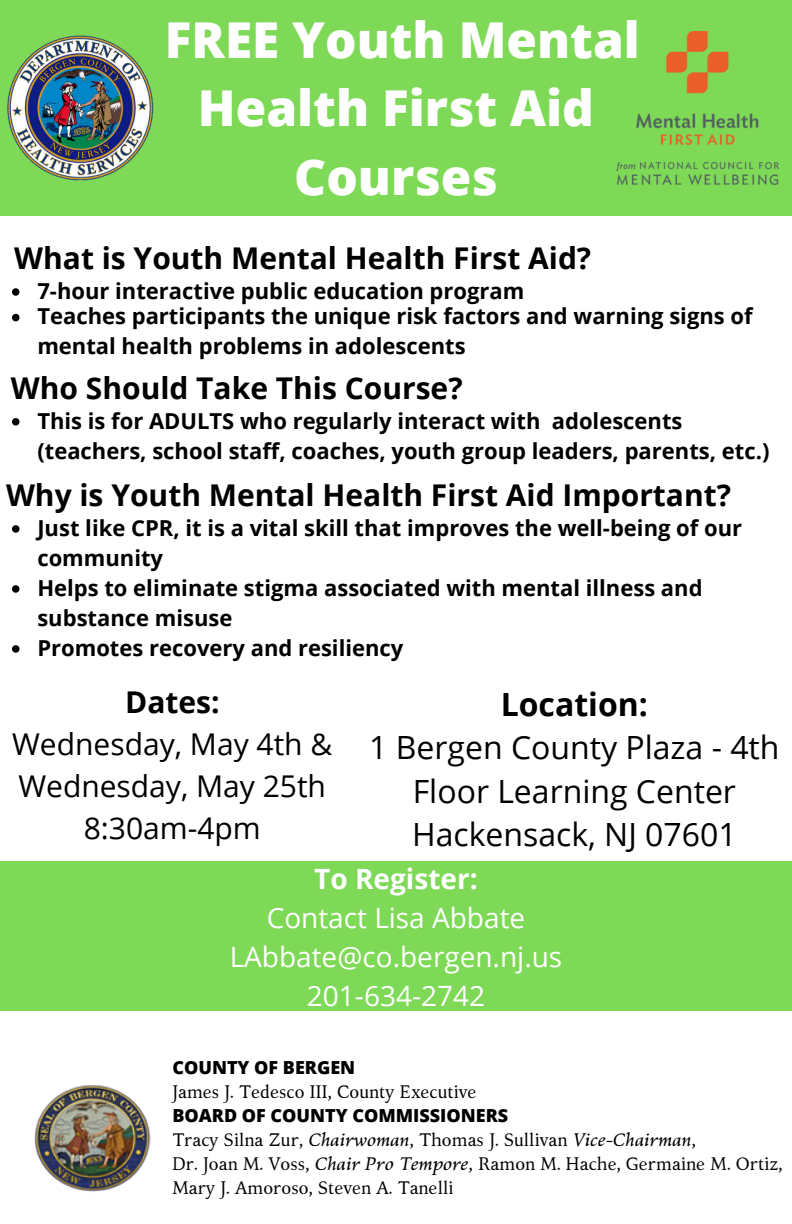
<style>
.page{position:relative;width:792px;height:1224px;background:#fff}
.page>*{position:absolute;margin:0;border:0;box-sizing:border-box;transform-origin:0 0}
.t1{font:800 49.6px/68.6px "Open Sans";color:#fff;text-align:center}
.t2{font:32px/43.6px "Open Sans";color:#000;text-align:center}
.t3{font:700 32px "Open Sans";color:#000}
.t4{font:700 30px "Open Sans";color:#000}
.t5{font:30px/42px "Open Sans";color:#000}
.t6{font:28px "Open Sans";color:#fff}
.t7{font:700 28px "Open Sans";color:#fff}
.t8{font:700 22px/30px "Open Sans";color:#000}
.t9{font:18px/24px "Kelvinch";color:#000}
.t10{font:800 18px "Open Sans";color:#000}
.s1{font-style:italic}
</style>
<div class="page">
<div style="left:0;top:0;width:792px;height:216px;background:#7ed957"></div>
<img style="left:7px;top:35px;width:146px;height:146px">
<img style="left:616px;top:31px;width:162px;height:153px">
<img style="left:34px;top:1085px;width:117px;height:107px">
<div style="left:0;top:861px;width:792px;height:150px;background:#7ed957"></div>
<svg style="left:12px;top:288px;width:8px;height:8px"></svg>
<svg style="left:12px;top:314px;width:8px;height:7px"></svg>
<svg style="left:12px;top:418px;width:8px;height:8px"></svg>
<svg style="left:12px;top:525px;width:8px;height:8px"></svg>
<svg style="left:12px;top:585px;width:8px;height:8px"></svg>
<svg style="left:12px;top:645px;width:8px;height:8px"></svg>
<p class="t1" style="left:165px;top:4px;width:477px">FREE Youth Mental<br>Health First Aid<br>Courses</p>
<p class="t4" style="left:14px;top:237px;width:579px">What is Youth Mental Health First Aid?</p>
<p class="t8" style="left:37px;top:275px;width:488px">7-hour interactive public education program</p>
<p class="t8" style="left:37px;top:301px;width:717px">Teaches participants the unique risk factors and warning signs of mental health problems in adolescents</p>
<p class="t4" style="left:11px;top:367px;width:453px">Who Should Take This Course?</p>
<p class="t8" style="left:37px;top:405px;width:734px">This is for ADULTS who regularly interact with adolescents (teachers, school staff, coaches, youth group leaders, parents, etc.)</p>
<p class="t4" style="left:6px;top:474px;width:727px">Why is Youth Mental Health First Aid Important?</p>
<p class="t8" style="left:37px;top:512px;width:706px">Just like CPR, it is a vital skill that improves the well-being of our community</p>
<p class="t8" style="left:37px;top:572px;width:667px">Helps to eliminate stigma associated with mental illness and substance misuse</p>
<p class="t8" style="left:37px;top:632px;width:367px">Promotes recovery and resiliency</p>
<p class="t4" style="left:125px;top:681px;width:96px">Dates:</p>
<p class="t5" style="left:12px;top:722px;width:322px">Wednesday, May 4th &amp;<br>Wednesday, May 25th</p>
<p class="t5" style="left:84px;top:806px;width:178px">8:30am-4pm</p>
<p class="t7" style="left:314px;top:859px;width:165px">To Register:</p>
<p class="t6" style="left:267px;top:898px;width:260px">Contact Lisa Abbate</p>
<p class="t6" style="left:230px;top:937px;width:334px">LAbbate@co.bergen.nj.us</p>
<p class="t6" style="left:307px;top:976px;width:179px">201-634-2742</p>
<p class="t3" style="left:501px;top:682px;width:149px">Location:</p>
<p class="t2" style="left:369px;top:725px;width:412px">1 Bergen County Plaza - 4th<br>Floor Learning Center</p>
<p class="t2" style="left:412px;top:812px;width:326px">Hackensack, NJ 07601</p>
<p class="t10" style="left:172px;top:1055px;width:184px">COUNTY OF BERGEN</p>
<p class="t9" style="left:172px;top:1080px;width:306px">James J. Tedesco III, County Executive</p>
<p class="t10" style="left:172px;top:1103px;width:337px">BOARD OF COUNTY COMMISSIONERS</p>
<p class="t9" style="left:172px;top:1128px;width:525px">Tracy Silna Zur, <span class="s1">Chairwoman</span>, Thomas J. Sullivan <span class="s1">Vice-Chairman</span>,</p>
<p class="t9" style="left:172px;top:1152px;width:612px">Dr. Joan M. Voss, <span class="s1">Chair Pro Tempore</span>, Ramon M. Hache, Germaine M. Ortiz,<br>Mary J. Amoroso, Steven A. Tanelli</p>
</div>
